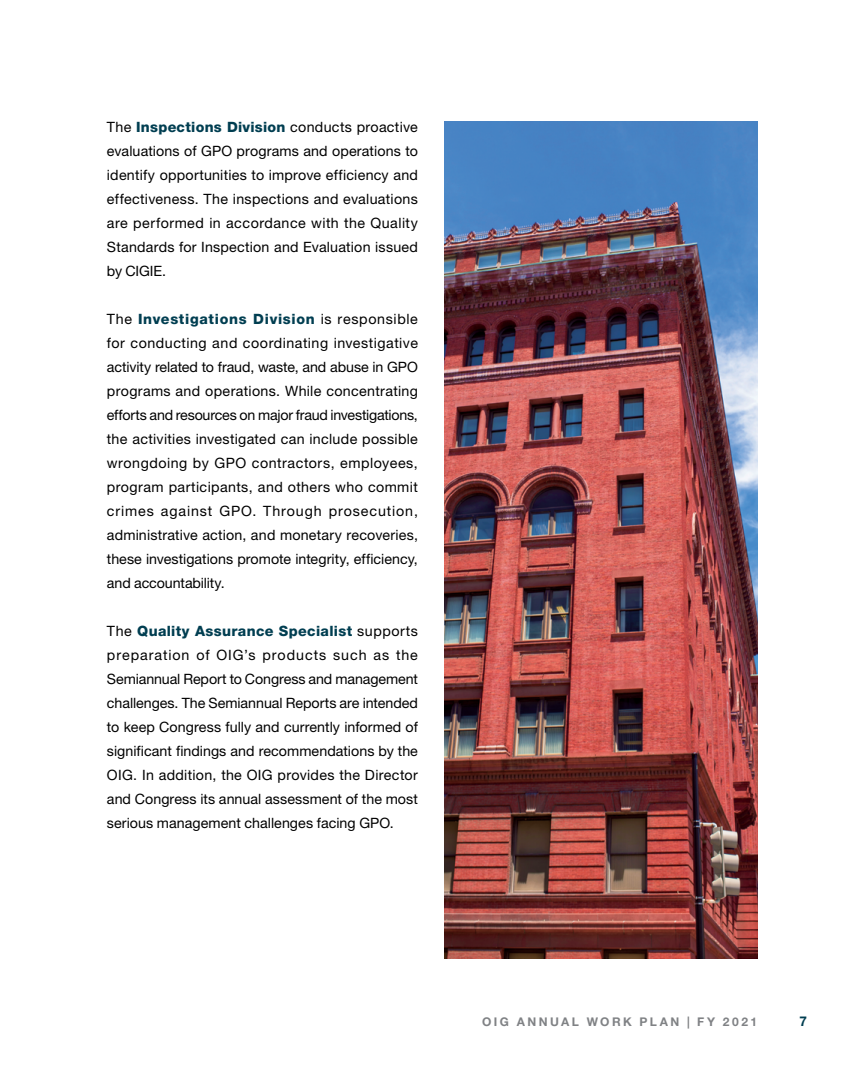
<style>
.page{position:relative;width:864px;height:1080px;background:#fff}
.page>*{position:absolute;margin:0;border:0;box-sizing:border-box;transform-origin:0 0}
.t1{font:14.25px/24px "Helvetica Neue LT Std";letter-spacing:.005em;color:#000;text-align:justify}
.t2{font:700 13.5px "Helvetica Neue LT Std";color:#003e51}
.t3{font:700 12px "Helvetica Neue LT Std";letter-spacing:.205em;color:#808285}
.s1{font-weight:800;color:#003e51}
</style>
<div class="page">
<img style="left:445px;top:122px;width:312px;height:836px">
<p class="t1" style="left:107px;top:114px;width:313px">The <span class="s1">Inspections Division</span> conducts proactive evaluations of GPO programs and operations to identify opportunities to improve efficiency and effectiveness. The inspections and evaluations are performed in accordance with the Quality Standards for Inspection and Evaluation issued by CIGIE.</p>
<p class="t1" style="left:107px;top:306px;width:313px">The <span class="s1">Investigations Division</span> is responsible for conducting and coordinating investigative activity related to fraud, waste, and abuse in GPO programs and operations. While concentrating efforts and resources on major fraud investigations, the activities investigated can include possible wrongdoing by GPO contractors, employees, program participants, and others who commit crimes against GPO. Through prosecution, administrative action, and monetary recoveries, these investigations promote integrity, efficiency, and accountability.</p>
<p class="t1" style="left:107px;top:618px;width:313px">The <span class="s1">Quality Assurance Specialist</span> supports preparation of OIG’s products such as the Semiannual Report to Congress and management challenges. The Semiannual Reports are intended to keep Congress fully and currently informed of significant findings and recommendations by the OIG. In addition, the OIG provides the Director and Congress its annual assessment of the most serious management challenges facing GPO.</p>
<p class="t3" style="left:482px;top:1015px;width:276px">OIG ANNUAL WORK PLAN | FY 2021</p>
<p class="t2" style="left:800px;top:1013px;width:9px">7</p>
</div>
